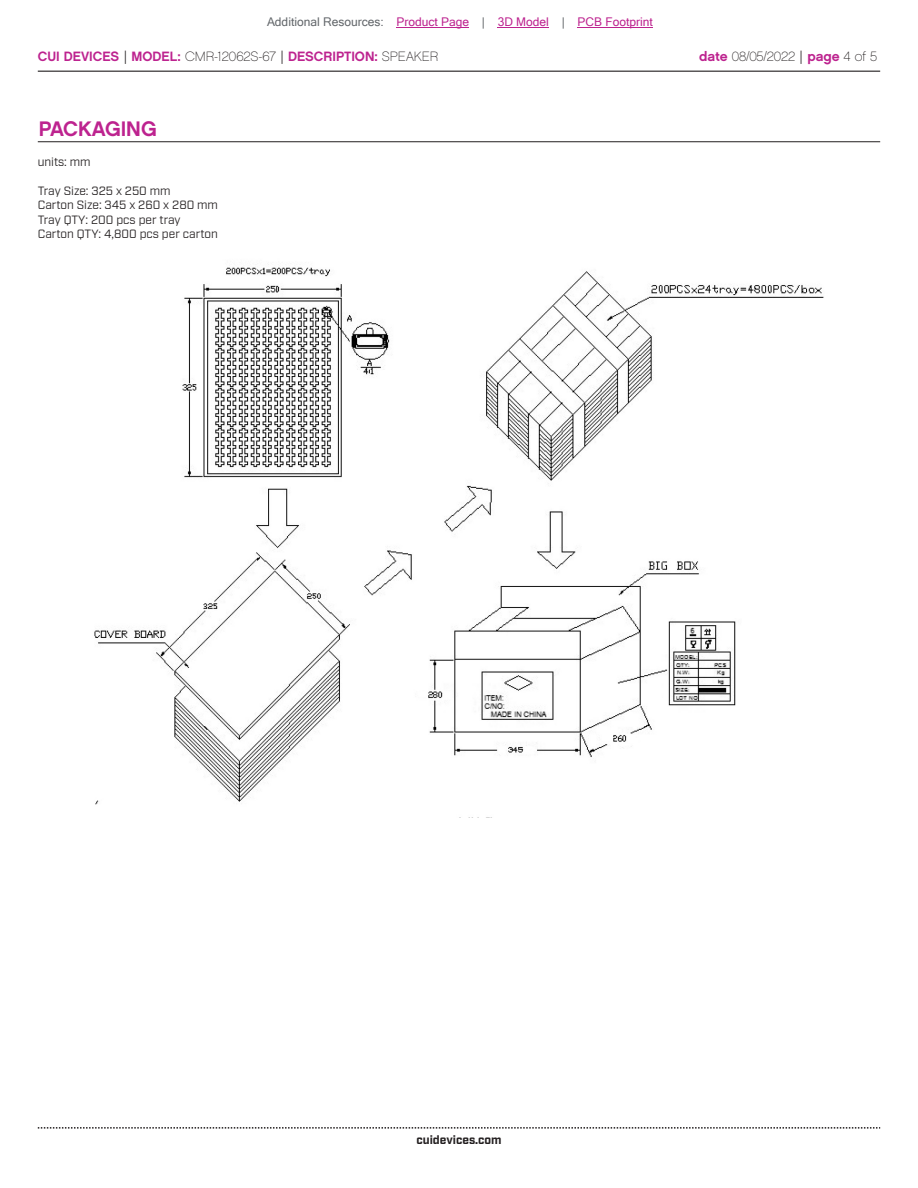
<style>
.page{position:relative;width:918px;height:1188px;background:#fff}
.page>*{position:absolute;margin:0;border:0;box-sizing:border-box;transform-origin:0 0}
.t1{font:21px "Chalet New York Nineteen Sixty";color:#bd238f}
.t2{font:13.5px "Chalet New York Nineteen Sixty";color:#bd238f}
.t3{font:13.5px "Chalet Paris Nineteen Sixty";letter-spacing:-.005em;color:#231f20}
.t4{font:12px/14.4px "Industry";color:#231f20}
.t5{font:12px "Microsoft Sans Serif";color:#bd238f}
.t6{font:700 12px "Industry";color:#231f20}
.s1{color:#63676b}
.s2{font-family:"Industry";color:#231f20}
.s3{font-family:"Chalet Paris Nineteen Sixty";color:#231f20}
.s4{font-family:"Chalet New York Nineteen Sixty";color:#bd238f}
.s5{font-family:"Industry"}
</style>
<div class="page">
<hr style="left:38px;top:71px;width:842px;height:1px;background:#231f20">
<svg style="left:38px;top:1127px;width:842px;height:2px"></svg>
<hr style="left:38px;top:141px;width:842px;height:1px;background:#231f20">
<img style="left:94px;top:264px;width:730px;height:554px">
<hr style="left:397px;top:27px;width:72px;height:1px;background:#bd238f">
<hr style="left:498px;top:27px;width:51px;height:1px;background:#bd238f">
<hr style="left:578px;top:27px;width:75px;height:1px;background:#bd238f">
<p class="t5" style="left:267px;top:15px;width:387px"><span class="s1">Additional Resources:</span> Product Page <span class="s1">|</span> 3D Model <span class="s1">|</span> PCB Footprint</p>
<p class="t2" style="left:38px;top:47px;width:402px">CUI DEVICES <span class="s2">|</span> MODEL: <span class="s3">CMR-12062S-67</span> <span class="s2">|</span> DESCRIPTION: <span class="s3">SPEAKER</span></p>
<p class="t3" style="left:699px;top:48px;width:179px"><span class="s4">date</span> 08/05/2022 <span class="s5">|</span> <span class="s4">page</span> 4 of 5</p>
<h1 class="t1" style="left:39px;top:115px;width:119px">PACKAGING</h1>
<p class="t4" style="left:38px;top:155px;width:54px">units: mm</p>
<p class="t4" style="left:38px;top:184px;width:182px">Tray Size: 325 x 250 mm<br>Carton Size: 345 x 260 x 280 mm<br>Tray QTY: 200 pcs per tray<br>Carton QTY: 4,800 pcs per carton</p>
<p class="t6" style="left:416px;top:1132px;width:87px">cuidevices.com</p>
</div>
